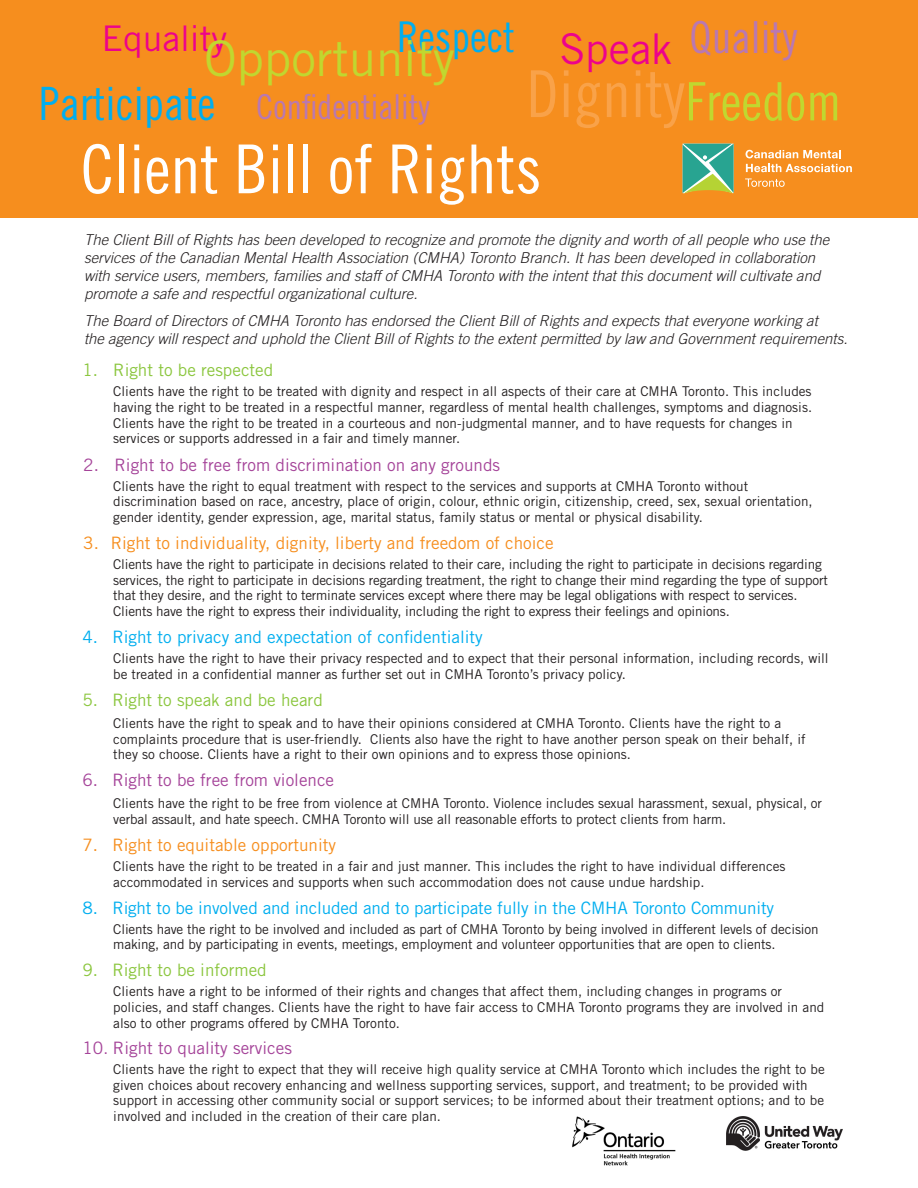
<style>
.page{position:relative;width:918px;height:1188px;background:#fff}
.page>*{position:absolute;margin:0;border:0;box-sizing:border-box;transform-origin:0 0}
.t1{font:67.5px "Trade Gothic Cond Eighteen";color:#fff}
.t2{font:64.8px "Trade Gothic Cond Eighteen";color:#f9a249}
.t3{font:52.95px "Trade Gothic Cond Eighteen";color:#c1d72f}
.t4{font:49.05px "Trade Gothic";color:#c1d72f}
.t5{font:45.9px "Trade Gothic Cond Eighteen";color:#00aeef}
.t6{font:44.1px "Trade Gothic Cond Eighteen";color:#b978b2}
.t7{font:42.45px "Trade Gothic Cond Eighteen";color:#00aeef}
.t8{font:42.45px "Trade Gothic";color:#ed028c}
.t9{font:35.4px "Trade Gothic";color:#ed028c}
.t10{font:34.35px "Trade Gothic Cond Eighteen";color:#b978b2}
.Paragraph_Style_2{font:17.1px "Trade Gothic";letter-spacing:-.01em;color:#00aeef}
.Paragraph_Style_1{font:17.1px "Trade Gothic";color:#a54499}
.Paragraph_Style_2-2{font:17.1px "Trade Gothic";color:#8bc63e}
.Paragraph_Style_1-2{font:17.1px "Trade Gothic";color:#f68e1e}
.Paragraph_Style_2-3{font:17.1px "Trade Gothic";color:#f68e1e}
.Paragraph_Style_2-4{font:17.1px "Trade Gothic";color:#a54499}
.t11{font:italic 300 15px/18px "Trade Gothic";color:#231f20}
.Paragraph_Style_2-5{font:13.5px/15.8px "Trade Gothic";color:#231f20}
.s1{font-size:15.6px}
</style>
<div class="page">
<img style="left:726px;top:1116px;width:116px;height:35px">
<div style="left:0;top:0;width:918px;height:218px;background:#f68e1e"></div>
<img style="left:572px;top:1116px;width:104px;height:50px">
<svg style="left:683px;top:144px;width:51px;height:49px;background:#62b68d"></svg>
<svg style="left:746px;top:150px;width:95px;height:8px"></svg>
<svg style="left:746px;top:164px;width:106px;height:8px"></svg>
<svg style="left:745px;top:178px;width:40px;height:9px"></svg>
<p class="t6" style="left:690px;top:11px;width:109px">Quality</p>
<p class="t7" style="left:397px;top:12px;width:119px">Respect</p>
<p class="t9" style="left:102px;top:17px;width:127px">Equality</p>
<p class="t4" style="left:204px;top:29px;width:252px">Opportunity</p>
<p class="t8" style="left:559px;top:24px;width:115px">Speak</p>
<p class="t10" style="left:256px;top:86px;width:175px">Confidentiality</p>
<p class="t2" style="left:527px;top:56px;width:160px">Dignity</p>
<p class="t3" style="left:685px;top:70px;width:158px">Freedom</p>
<p class="t5" style="left:39px;top:77px;width:178px">Participate</p>
<p class="t1" style="left:81px;top:129px;width:463px">Client Bill of Rights</p>
<p class="t11" style="left:84px;top:231px;width:747px">The Client Bill of Rights has been developed to recognize and promote the dignity and worth of all people who use the services of the Canadian Mental Health Association (CMHA) Toronto Branch. It has been developed in collaboration</p>
<p class="t11" style="left:84px;top:267px;width:738px">with service users, members, families and staff of CMHA Toronto with the intent that this document will cultivate and</p>
<p class="t11" style="left:84px;top:285px;width:335px">promote a safe and respectful organizational culture.</p>
<p class="t11" style="left:84px;top:312px;width:735px">The Board of Directors of CMHA Toronto has endorsed the Client Bill of Rights and expects that everyone working at</p>
<p class="t11" style="left:84px;top:330px;width:765px">the agency will respect and uphold the Client Bill of Rights to the extent permitted by law and Government requirements.</p>
<p class="Paragraph_Style_2-2" style="left:82px;top:360px;width:192px">1. Right to be respected</p>
<p class="Paragraph_Style_2-5" style="left:113px;top:383px;width:700px">Clients have the right to be treated with dignity and respect in all aspects of their care at CMHA Toronto. This includes having the right to be treated in a respectful manner, regardless of mental health challenges, symptoms and diagnosis.<br>Clients have the right to be treated in a courteous and non-judgmental manner, and to have requests for changes in services or supports addressed in a fair and timely manner.</p>
<p class="Paragraph_Style_1" style="left:83px;top:454px;width:418px">2. Right to be free from discrimination on any grounds</p>
<p class="Paragraph_Style_2-5" style="left:113px;top:478px;width:701px">Clients have the right to equal treatment with respect to the services and supports at CMHA Toronto without discrimination based on race, ancestry, place of origin, colour, ethnic origin, citizenship, creed, sex, sexual orientation, gender identity, gender expression, age, marital status, family status or mental or physical disability.</p>
<p class="Paragraph_Style_1-2" style="left:83px;top:533px;width:472px">3. Right to individuality, dignity, liberty and freedom of choice</p>
<p class="Paragraph_Style_2-5" style="left:113px;top:556px;width:716px">Clients have the right to participate in decisions related to their care, including the right to participate in decisions regarding services, the right to participate in decisions regarding treatment, the right to change their mind regarding the type of support that they desire, and the right to terminate services except where there may be legal obligations with respect to services.<br>Clients have the right to express their individuality, including the right to express their feelings and opinions.</p>
<p class="Paragraph_Style_2" style="left:82px;top:627px;width:402px">4. Right to privacy and expectation of confidentiality</p>
<p class="Paragraph_Style_2-5" style="left:113px;top:650px;width:717px">Clients have the right to have their privacy respected and to expect that their personal information, including records, will be treated in a confidential manner as further set out in CMHA Toronto’s privacy policy.</p>
<p class="Paragraph_Style_2-2" style="left:82px;top:689px;width:242px">5. Right to speak and be heard</p>
<p class="Paragraph_Style_2-5" style="left:113px;top:715px;width:694px">Clients have the right to speak and to have their opinions considered at CMHA Toronto. Clients have the right to a complaints procedure that is user-friendly. Clients also have the right to have another person speak on their behalf, if they so choose. Clients have a right to their own opinions and to express those opinions.</p>
<p class="Paragraph_Style_2-4" style="left:82px;top:770px;width:253px">6. Right to be free from violence</p>
<p class="Paragraph_Style_2-5" style="left:113px;top:796px;width:710px">Clients have the right to be free from violence at CMHA Toronto. Violence includes sexual harassment, sexual, physical, or verbal assault, and hate speech. CMHA Toronto will use all reasonable efforts to protect clients from harm.</p>
<p class="Paragraph_Style_2-3" style="left:82px;top:835px;width:255px">7. Right to equitable opportunity</p>
<p class="Paragraph_Style_2-5" style="left:113px;top:858px;width:674px">Clients have the right to be treated in a fair and just manner. This includes the right to have individual differences accommodated in services and supports when such accommodation does not cause undue hardship.</p>
<p class="Paragraph_Style_2" style="left:82px;top:897px;width:693px">8. Right to be involved and included and to participate fully in the CMHA Toronto Community</p>
<p class="Paragraph_Style_2-5" style="left:113px;top:921px;width:707px">Clients have the right to be involved and included as part of CMHA Toronto by being involved in different levels of decision making, and by participating in events, meetings, employment and volunteer opportunities that are open to clients.</p>
<p class="Paragraph_Style_2-2" style="left:83px;top:960px;width:186px">9. Right to be informed</p>
<p class="Paragraph_Style_2-5" style="left:113px;top:983px;width:713px">Clients have a right to be informed of their rights and changes that affect them, including changes in programs or policies, and staff changes. Clients have the right to have fair access to CMHA Toronto programs they are involved in and also to other programs offered by CMHA Toronto.</p>
<p class="Paragraph_Style_1" style="left:83px;top:1037px;width:211px">10<span class="s1">.</span> Right to quality services</p>
<p class="Paragraph_Style_2-5" style="left:113px;top:1061px;width:713px">Clients have the right to expect that they will receive high quality service at CMHA Toronto which includes the right to be given choices about recovery enhancing and wellness supporting services, support, and treatment; to be provided with support in accessing other community social or support services; to be informed about their treatment options; and to be involved and included in the creation of their care plan.</p>
</div>
